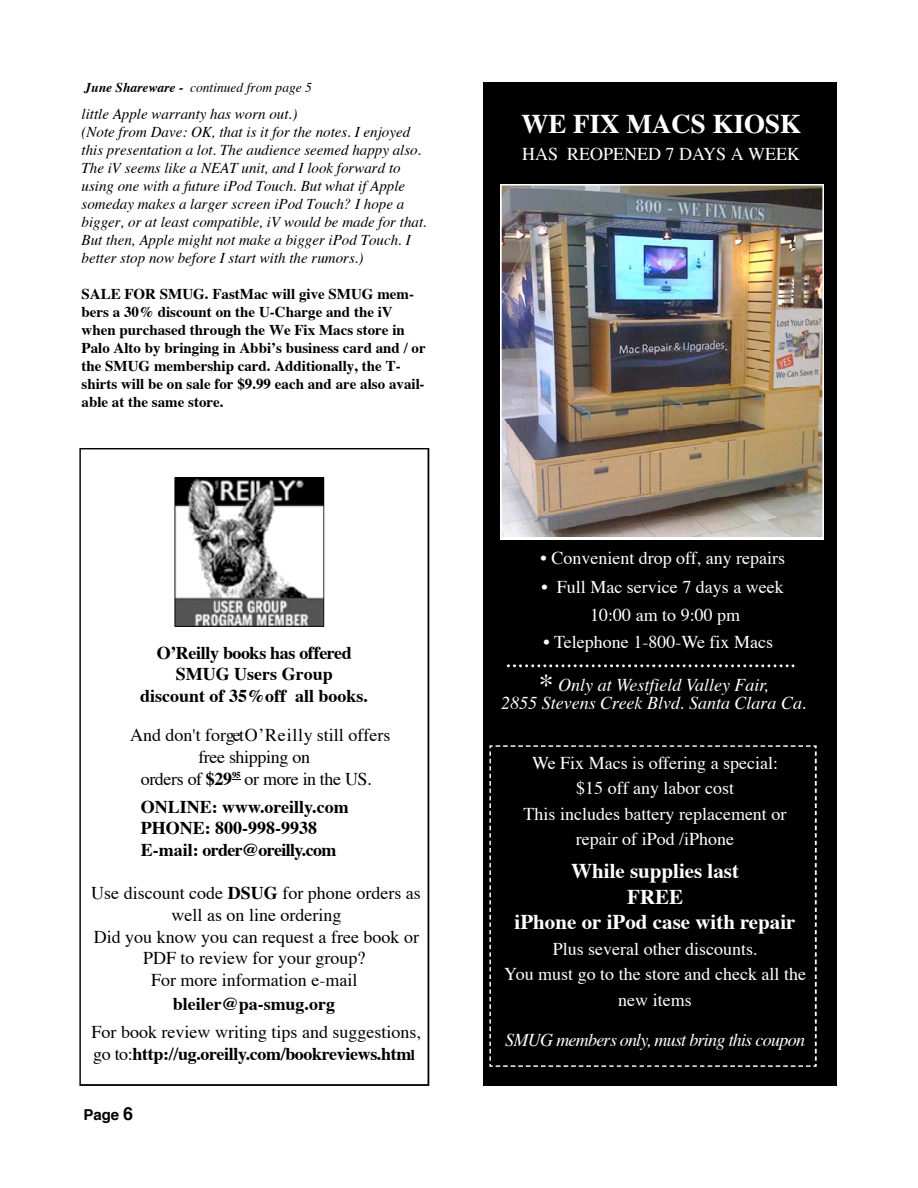
<style>
.page{position:relative;width:918px;height:1188px;background:#fff}
.page>*{position:absolute;margin:0;border:0;box-sizing:border-box;transform-origin:0 0}
.t1{font:700 27px "Times";color:#fff}
.t2{font:700 21px/25.5px "Times";color:#fff;text-align:center}
.t3{font:18px/25.5px "Times";color:#fff;text-align:center}
.t4{font:18px/21.6px "Times";color:#000;text-align:center}
.t5{font:700 18px/21.6px "Times";color:#000;text-align:center}
.t6{font:italic 18px/18px "Times";color:#fff;text-align:center}
.t7{font:18px "Times";letter-spacing:-.02em;color:#000}
.t8{font:italic 18px "Times";letter-spacing:-.04em;color:#fff}
.t9{font:italic 15px/18px "Times";color:#000}
.t10{font:700 15px/18px "Times";color:#000}
.t11{font:700 15px "Helvetica";color:#000}
.t12{font:italic 13.5px "Times";color:#000}
.s1{font-weight:700}
.s2{font-weight:700;font-size:15px}
.s3{font-size:18px}
.s4{font-style:normal;font-size:30px}
</style>
<div class="page">
<svg style="left:79px;top:448px;width:350px;height:638px"></svg>
<svg style="left:174px;top:477px;width:150px;height:150px"></svg>
<div style="left:484px;top:83px;width:353px;height:1003px;background:#000"></div>
<img style="left:500px;top:184px;width:324px;height:355px">
<svg style="left:507px;top:664px;width:287px;height:3px"></svg>
<svg style="left:489px;top:745px;width:328px;height:322px"></svg>
<p class="t12" style="left:84px;top:82px;width:229px"><span class="s1">June Shareware -</span> continued from page 5</p>
<p class="t9" style="left:82px;top:107px;width:347px">little Apple warranty has worn out.)<br>(Note from Dave: OK, that is it for the notes. I enjoyed this presentation a lot. The audience seemed happy also.<br>The iV seems like a NEAT unit, and I look forward to using one with a future iPod Touch. But what if Apple someday makes a larger screen iPod Touch? I hope a bigger, or at least compatible, iV would be made for that.<br>But then, Apple might not make a bigger iPod Touch. I better stop now before I start with the rumors.)</p>
<p class="t10" style="left:82px;top:287px;width:346px">SALE FOR SMUG. FastMac will give SMUG mem&shy;bers a 30% discount on the U-Charge and the iV when purchased through the We Fix Macs store in Palo Alto by bringing in Abbi’s business card and / or the SMUG membership card. Additionally, the T&shy;shirts will be on sale for $9.99 each and are also avail&shy;able at the same store.</p>
<p class="t5" style="left:140px;top:643px;width:229px">O’Reilly books has offe red<br>SMUG Users Group<br>discount of 35%off all books.</p>
<p class="t4" style="left:130px;top:726px;width:262px">And don't forgetO ’ R e illy still offers</p>
<p class="t7" style="left:198px;top:749px;width:113px">free shipping on</p>
<p class="t7" style="left:141px;top:771px;width:233px">orders of <span class="s1">$ 2 9</span><sup>9</sup> <sup>5</sup> or more in the US.</p>
<p class="t5" style="left:141px;top:798px;width:209px;text-align:left">ONLINE: www.oreilly.com<br>PHONE: 800-998-9938<br>E-mail: o r d e r @ o re illy.c o m</p>
<p class="t4" style="left:91px;top:884px;width:331px">Use discount code <span class="s1">DSUG</span> for phone orders as well as on line ordering<br>Did you know you can request a free book or<br>PDF to review for your group?<br>For more information e-mail</p>
<p class="t5" style="left:173px;top:995px;width:164px">bleiler@pa-smug.org</p>
<p class="t4" style="left:92px;top:1023px;width:331px;text-align:left">For book review writing tips and suggestions, go to:<span class="s1">h ttp ://u g .o re illy.c o m /b o o k re v ie w s .h tm</span><span class="s2">l</span></p>
<p class="t11" style="left:83px;top:1109px;width:51px">Page <span class="s3">6</span></p>
<h1 class="t1" style="left:521px;top:113px;width:281px">WE FIX MACS KIOSK</h1>
<p class="t3" style="left:522px;top:142px;width:280px">HAS REOPENED 7 DAYS A WEEK</p>
<p class="t3" style="left:541px;top:546px;width:246px">• Convenient drop off, any repairs</p>
<p class="t3" style="left:542px;top:574px;width:244px;line-height:28.5px">• Full Mac service 7 days a week<br>10:00 am to 9:00 pm</p>
<p class="t3" style="left:543px;top:631px;width:231px">• Telephone 1-800-We fix Macs</p>
<p class="t6" style="left:501px;top:678px;width:307px"><span class="s4">*</span> Only at Westfield Valley Fair,<br>2855 Stevens Creek Blvd. Santa Clara Ca.</p>
<p class="t3" style="left:524px;top:752px;width:264px">We Fix Macs is offering a special: $15 off any labor cost<br>This includes battery replacement or repair of iPod /iPhone</p>
<h2 class="t2" style="left:515px;top:860px;width:283px">While supplies last<br>FREE<br>iPhone or iPod case with repair</h2>
<p class="t3" style="left:504px;top:938px;width:303px">Plus several other discounts.<br>You must go to the store and check all the new items</p>
<p class="t8" style="left:505px;top:1033px;width:301px">SMUG members only, must bring this coupon</p>
</div>
